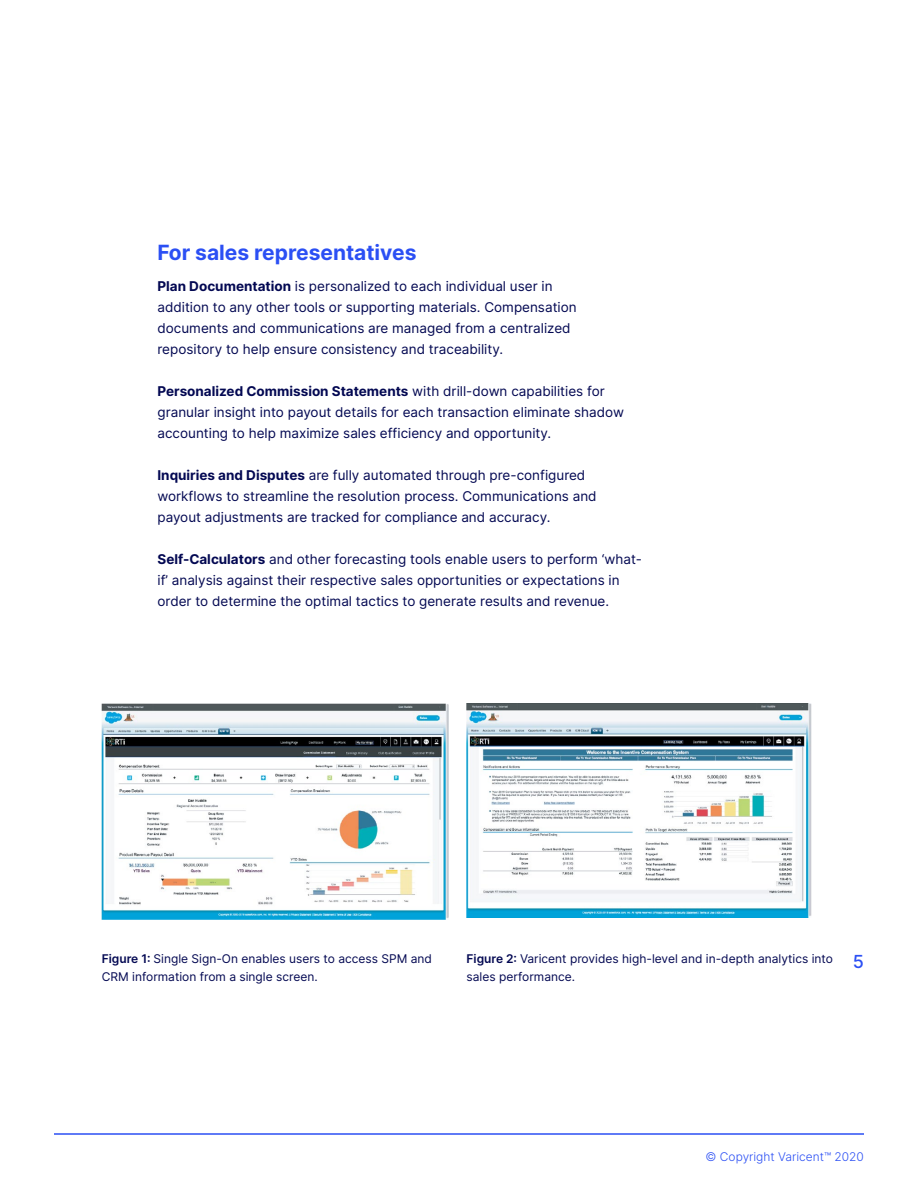
<style>
.page{position:relative;width:918px;height:1188px;background:#fff}
.page>*{position:absolute;margin:0;border:0;box-sizing:border-box;transform-origin:0 0}
.t1{font:700 21px "Inter";color:#2b4ff4}
.t2{font:500 18px "Inter";color:#2b4ff4}
.t3{font:13.5px/21px "Inter";color:#030852}
.t4{font:12px/18px "Inter";color:#030852}
.t5{font:300 12px "Inter";color:#2b4ff4}
.s1{font-weight:700}
.s2{font-weight:600}
</style>
<div class="page">
<hr style="left:54px;top:1133px;width:810px;height:2px;background:#2b4ff4">
<img style="left:102px;top:703px;width:346px;height:216px">
<img style="left:467px;top:703px;width:344px;height:214px">
<h1 class="t1" style="left:158px;top:237px;width:261px">For sales representatives</h1>
<p class="t3" style="left:158px;top:276px;width:421px"><span class="s1">Plan Documentation</span> is personalized to each individual user in addition to any other tools or supporting materials. Compensation documents and communications are managed from a centralized repository to help ensure consistency and traceability.</p>
<p class="t3" style="left:158px;top:381px;width:468px"><span class="s1">Personalized Commission Statements</span> with drill-down capabilities for granular insight into payout details for each transaction eliminate shadow accounting to help maximize sales efficiency and opportunity.</p>
<p class="t3" style="left:158px;top:465px;width:441px"><span class="s1">Inquiries and Disputes</span> are fully automated through pre-configured workflows to streamline the resolution process. Communications and payout adjustments are tracked for compliance and accuracy.</p>
<p class="t3" style="left:158px;top:549px;width:486px"><span class="s1">Self-Calculators</span> and other forecasting tools enable users to perform ‘what&shy;if’ analysis against their respective sales opportunities or expectations in order to determine the optimal tactics to generate results and revenue.</p>
<p class="t4" style="left:102px;top:949px;width:332px"><span class="s2">Figure 1:</span> Single Sign-On enables users to access SPM and<br>CRM information from a single screen.</p>
<p class="t4" style="left:467px;top:949px;width:368px"><span class="s2">Figure 2:</span> Varicent provides high-level and in-depth analytics into sales performance.</p>
<h2 class="t2" style="left:853px;top:949px;width:13px">5</h2>
<p class="t5" style="left:706px;top:1148px;width:160px">© Copyright Varicent™ 2020</p>
</div>
